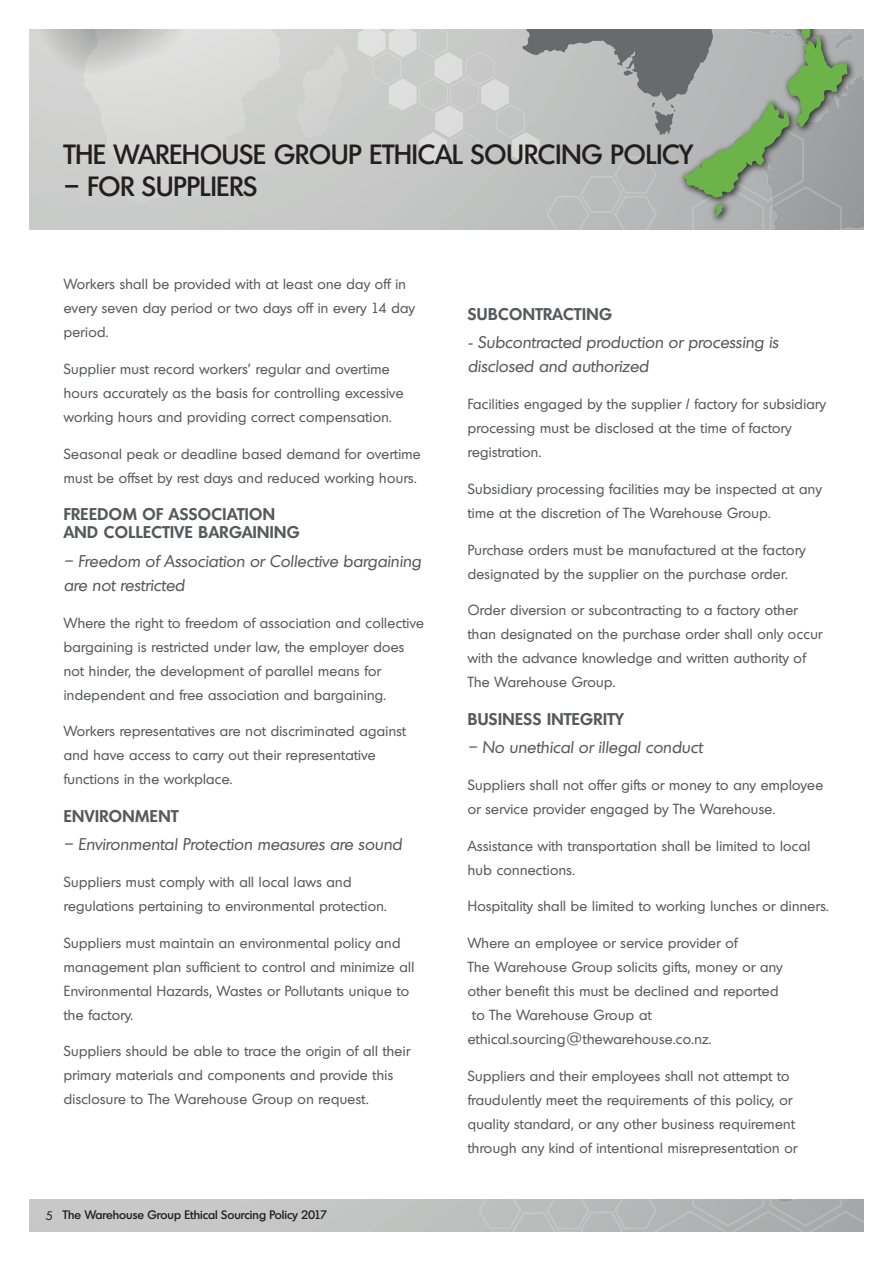
<style>
.page{position:relative;width:893px;height:1263px;background:#fff}
.page>*{position:absolute;margin:0;border:0;box-sizing:border-box;transform-origin:0 0}
.t1{font:500 27px "Montreal TS";color:#231f20}
.t2{font:italic 16.5px/24px "Montreal TS";color:#57585a}
.t3{font:600 16.5px/18px "Montreal TS";letter-spacing:.025em;color:#57585a}
.t4{font:14.25px/24px "Montreal TS";letter-spacing:.025em;color:#57585a}
.t5{font:500 12px "Montreal TS";color:#231f20}
.s1{font-weight:400}
</style>
<div class="page">
<div style="left:30px;top:1199px;width:833px;height:32px;background:#c5c6c5"></div>
<svg style="left:516px;top:1199px;width:347px;height:32px"></svg>
<svg style="left:30px;top:30px;width:833px;height:200px;background:#bcc0bb"></svg>
<h1 class="t1" style="left:64px;top:137px;width:631px">THE WAREHOUSE GROUP ETHICAL SOURCING POLICY</h1>
<h1 class="t1" style="left:64px;top:168px;width:195px">– FOR SUPPLIERS</h1>
<p class="t4" style="left:64px;top:272px;width:353px">Workers shall be provided with at least one day off in every seven day period or two days off in every 14 day period.</p>
<p class="t4" style="left:64px;top:357px;width:341px">Supplier must record workers’ regular and overtime hours accurately as the basis for controlling excessive working hours and providing correct compensation.</p>
<p class="t4" style="left:64px;top:441px;width:358px">Seasonal peak or deadline based demand for overtime must be offset by rest days and reduced working hours.</p>
<p class="t3" style="left:64px;top:505px;width:237px">FREEDOM OF ASSOCIATION<br>AND COLLECTIVE BARGAINING</p>
<p class="t2" style="left:64px;top:548px;width:359px">– Freedom of Association or Collective bargaining are not restricted</p>
<p class="t4" style="left:64px;top:610px;width:362px">Where the right to freedom of association and collective bargaining is restricted under law, the employer does not hinder, the development of parallel means for independent and free association and bargaining.</p>
<p class="t4" style="left:64px;top:719px;width:344px">Workers representatives are not discriminated against and have access to carry out their representative functions in the workplace.</p>
<p class="t3" style="left:64px;top:806px;width:116px">ENVIRONMENT</p>
<p class="t2" style="left:64px;top:832px;width:340px">– Environmental Protection measures are sound</p>
<p class="t4" style="left:64px;top:869px;width:324px">Suppliers must comply with all local laws and regulations pertaining to environmental protection.</p>
<p class="t4" style="left:64px;top:930px;width:352px">Suppliers must maintain an environmental policy and management plan sufficient to control and minimize all Environmental Hazards, Wastes or Pollutants unique to the factory.</p>
<p class="t4" style="left:64px;top:1039px;width:348px">Suppliers should be able to trace the origin of all their primary materials and components and provide this disclosure to The Warehouse Group on request.</p>
<p class="t5" style="left:46px;top:1207px;width:283px"><span class="s1">5</span> The Warehouse Group Ethical Sourcing Policy 2017</p>
<p class="t3" style="left:468px;top:305px;width:146px">SUBCONTRACTING</p>
<p class="t2" style="left:468px;top:330px;width:312px">- Subcontracted production or processing is disclosed and authorized</p>
<p class="t4" style="left:468px;top:392px;width:359px">Facilities engaged by the supplier / factory for subsidiary processing must be disclosed at the time of factory registration.</p>
<p class="t4" style="left:468px;top:476px;width:355px">Subsidiary processing facilities may be inspected at any time at the discretion of The Warehouse Group.</p>
<p class="t4" style="left:468px;top:537px;width:339px">Purchase orders must be manufactured at the factory designated by the supplier on the purchase order.</p>
<p class="t4" style="left:468px;top:598px;width:356px">Order diversion or subcontracting to a factory other than designated on the purchase order shall only occur with the advance knowledge and written authority of The Warehouse Group.</p>
<p class="t3" style="left:468px;top:709px;width:157px">BUSINESS INTEGRITY</p>
<p class="t2" style="left:468px;top:735px;width:236px">– No unethical or illegal conduct</p>
<p class="t4" style="left:468px;top:772px;width:357px">Suppliers shall not offer gifts or money to any employee or service provider engaged by The Warehouse.</p>
<p class="t4" style="left:468px;top:833px;width:344px">Assistance with transportation shall be limited to local hub connections.</p>
<p class="t4" style="left:468px;top:894px;width:362px">Hospitality shall be limited to working lunches or dinners.</p>
<p class="t4" style="left:468px;top:931px;width:271px">Where an employee or service provider of</p>
<p class="t4" style="left:468px;top:955px;width:316px">The Warehouse Group solicits gifts, money or any</p>
<p class="t4" style="left:468px;top:979px;width:312px">other benefit this must be declined and reported</p>
<p class="t4" style="left:472px;top:1003px;width:181px">to The Warehouse Group at</p>
<p class="t4" style="left:468px;top:1027px;width:245px">ethical.sourcing@thewarehouse.co.nz.</p>
<p class="t4" style="left:468px;top:1063px;width:331px">Suppliers and their employees shall not attempt to fraudulently meet the requirements of this policy, or quality standard, or any other business requirement through any kind of intentional misrepresentation or</p>
</div>
